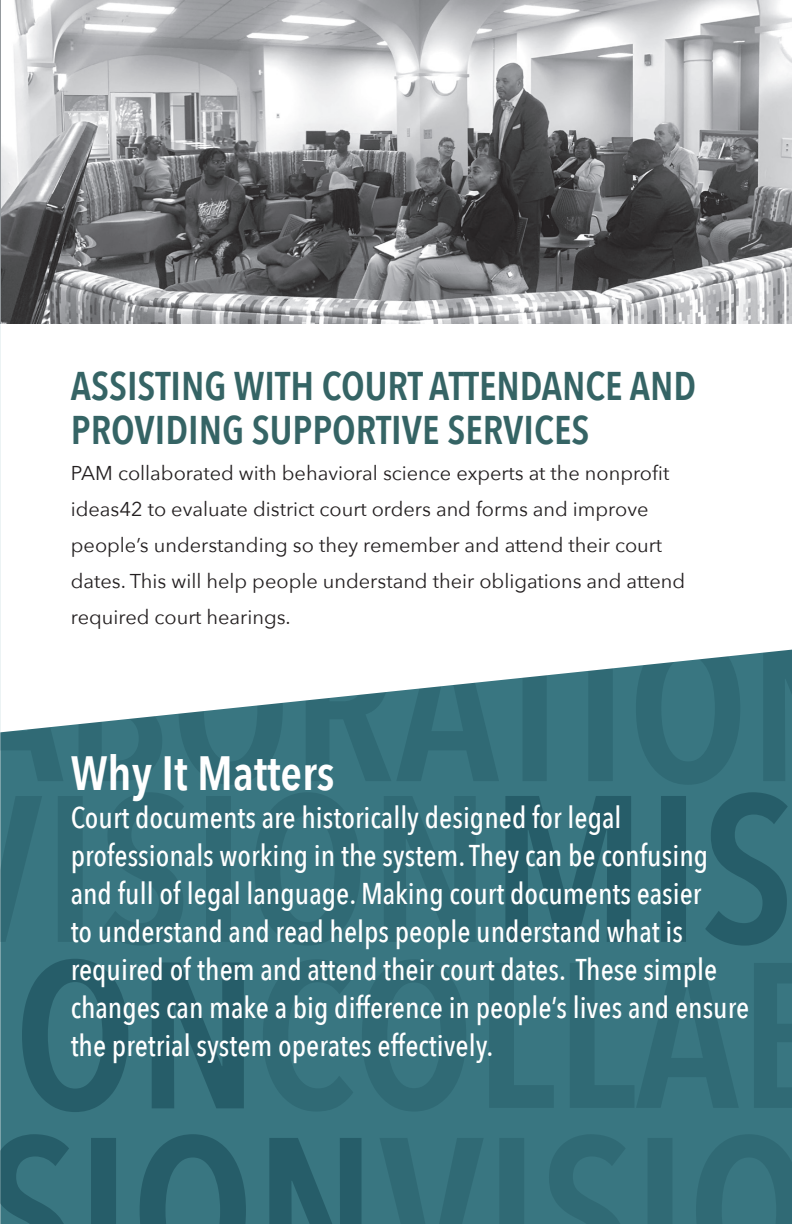
<style>
.page{position:relative;width:792px;height:1224px;background:#fff}
.page>*{position:absolute;margin:0;border:0;box-sizing:border-box;transform-origin:0 0}
.t1{font:600 48px "Avenir Next Condensed";color:#fff}
.t2{font:600 40px/44px "Avenir Next Condensed";color:#356465}
.t3{font:500 30px/38px "Avenir Next Condensed";color:#fff}
.t4{font:20px/36px "Avenir Next";color:#231f20}
</style>
<div class="page">
<div style="left:1px;top:785px;width:791px;height:439px;background:#397681"></div>
<svg style="left:505px;top:792px;width:287px;height:154px;fill:#36727d"></svg>
<svg style="left:380px;top:1134px;width:412px;height:90px"></svg>
<svg style="left:263px;top:959px;width:529px;height:153px;fill:#397681"></svg>
<svg style="left:1px;top:959px;width:243px;height:153px"></svg>
<svg style="left:1px;top:1134px;width:361px;height:90px"></svg>
<svg style="left:1px;top:792px;width:475px;height:154px;fill:#397681"></svg>
<svg style="left:1px;top:732px;width:791px;height:53px;fill:#397681"></svg>
<svg style="left:4px;top:649px;width:788px;height:83px"></svg>
<hr style="left:0;top:0;width:1px;height:1224px;background:#ecf3f4">
<img style="left:1px;top:0;width:791px;height:324px">
<p class="t2" style="left:71px;top:363px;width:627px">ASSISTING WITH COURT ATTENDANCE AND<br>PROVIDING SUPPORTIVE SERVICES</p>
<p class="t4" style="left:71px;top:454px;width:616px">PAM collaborated with behavioral science experts at the nonprofit ideas42 to evaluate district court orders and forms and improve people’s understanding so they remember and attend their court dates. This will help people understand their obligations and attend required court hearings.</p>
<p class="t1" style="left:71px;top:731px;width:265px">Why It Matters</p>
<p class="t3" style="left:71px;top:798px;width:680px">Court documents are historically designed for legal professionals working in the system. They can be confusing and full of legal language. Making court documents easier<br>to understand and read helps people understand what is required of them and attend their court dates. These simple changes can make a big difference in people’s lives and ensure the pretrial system operates effectively.</p>
</div>
